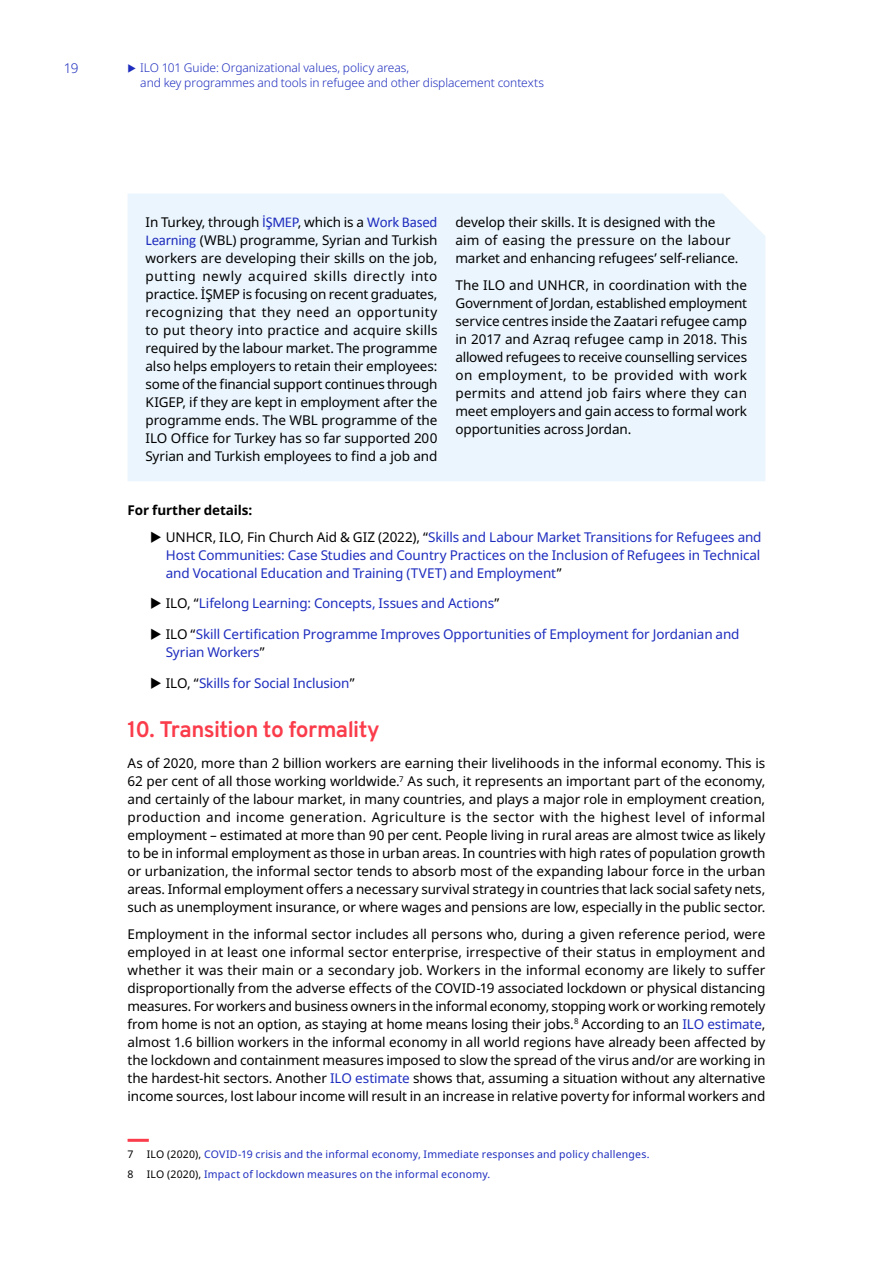
<style>
.page{position:relative;width:893px;height:1263px;background:#fff}
.page>*{position:absolute;margin:0;border:0;box-sizing:border-box;transform-origin:0 0}
.t1{font:700 22.5px "Overpass";letter-spacing:-.025em;color:#fa3c4b}
.t2{font:13.5px/18px "Noto Sans";letter-spacing:-.01em;color:#000;text-align:justify}
.t3{font:13.5px/18px "Noto Sans";letter-spacing:-.01em;color:#1e2dbe}
.t4{font:300 13.5px "Noto Sans";color:#1e2dbe}
.t5{font:300 12px/14.4px "Noto Sans";letter-spacing:-.005em;color:#1e2dbe}
.t6{font:10.5px "Noto Sans";letter-spacing:.02em;color:#1e2dbe}
.t7{font:10.5px "Noto Sans";color:#000}
.s1{font-family:"Calibri";font-size:15px;color:#1e2dbe}
.s2{font-weight:700;color:#000}
.s3{color:#000}
.s4{color:#1e2dbe}
</style>
<div class="page">
<div style="left:128px;top:194px;width:637px;height:287px;background:#ebf5fd"></div>
<hr style="left:128px;top:1139px;width:21px;height:3px;background:#fa3c4b">
<p class="t4" style="left:64px;top:59px;width:16px">19</p>
<p class="t5" style="left:140px;top:61px;width:405px">ILO 101 Guide: Organizational values, policy areas,<br>and key programmes and tools in refugee and other displacement contexts</p>
<p class="t2" style="left:146px;top:214px;width:293px">In Turkey, through <span class="s1">İŞMEP</span>, which is a <span class="s1">Work Based Learning</span> (WBL) programme, Syrian and Turkish workers are developing their skills on the job, putting newly acquired skills directly into practice. İŞMEP is focusing on recent graduates, recognizing that they need an opportunity to put theory into practice and acquire skills required by the labour market. The programme also helps employers to retain their employees: some of the financial support continues through KIGEP, if they are kept in employment after the programme ends. The WBL programme of the ILO Office for Turkey has so far supported 200<br>Syrian and Turkish employees to find a job and</p>
<p class="t2" style="left:455px;top:214px;width:284px;text-align:left">develop their skills. It is designed with the aim of easing the pressure on the labour market and enhancing refugees’ self-reliance.</p>
<p class="t2" style="left:455px;top:276px;width:293px">The ILO and UNHCR, in coordination with the Government of Jordan, established employment service centres inside the Zaatari refugee camp in 2017 and Azraq refugee camp in 2018. This allowed refugees to receive counselling services on employment, to be provided with work permits and attend job fairs where they can meet employers and gain access to formal work opportunities across Jordan.</p>
<p class="t3" style="left:166px;top:497px;width:597px;line-height:26.5px;text-indent:-38px"><span class="s2">For further details:<br></span><span class="s3">UNHCR, ILO, Fin Church Aid &amp; GIZ (2022), “</span>Skills and Labour Market Transitions for Refugees and</p>
<p class="t3" style="left:166px;top:546px;width:596px">Host Communities: Case Studies and Country Practices on the Inclusion of Refugees in Technical and Vocational Education and Training (TVET) and Employment<span class="s3">”</span></p>
<p class="t3" style="left:166px;top:595px;width:335px"><span class="s3">ILO, “</span>Lifelong Learning: Concepts, Issues and Actions<span class="s3">”</span></p>
<p class="t3" style="left:166px;top:625px;width:575px"><span class="s3">ILO “</span>Skill Certification Programme Improves Opportunities of Employment for Jordanian and<br>Syrian Workers<span class="s3">”</span></p>
<p class="t3" style="left:166px;top:674px;width:190px"><span class="s3">ILO, “</span>Skills for Social Inclusion<span class="s3">”</span></p>
<h1 class="t1" style="left:128px;top:713px;width:254px">10. Transition to formality</h1>
<p class="t2" style="left:128px;top:755px;width:639px">As of 2020, more than 2 billion workers are earning their livelihoods in the informal economy. This is 62 per cent of all those working worldwide.<sup>7</sup> As such, it represents an important part of the economy, and certainly of the labour market, in many countries, and plays a major role in employment creation, production and income generation. Agriculture is the sector with the highest level of informal employment – estimated at more than 90 per cent. People living in rural areas are almost twice as likely to be in informal employment as those in urban areas. In countries with high rates of population growth or urbanization, the informal sector tends to absorb most of the expanding labour force in the urban areas. Informal employment offers a necessary survival strategy in countries that lack social safety nets, such as unemployment insurance, or where wages and pensions are low, especially in the public sector.</p>
<p class="t2" style="left:128px;top:925px;width:639px">Employment in the informal sector includes all persons who, during a given reference period, were employed in at least one informal sector enterprise, irrespective of their status in employment and whether it was their main or a secondary job. Workers in the informal economy are likely to suffer disproportionally from the adverse effects of the COVID-19 associated lockdown or physical distancing measures. For workers and business owners in the informal economy, stopping work or working remotely from home is not an option, as staying at home means losing their jobs.<sup>8</sup> According to an <span class="s4">ILO estimate</span>, almost 1.6 billion workers in the informal economy in all world regions have already been affected by the lockdown and containment measures imposed to slow the spread of the virus and/or are working in the hardest-hit sectors. Another <span class="s4">ILO estimate</span> shows that, assuming a situation without any alternative income sources, lost labour income will result in an increase in relative poverty for informal workers and</p>
<p class="t7" style="left:128px;top:1147px;width:8px">7</p>
<p class="t6" style="left:147px;top:1147px;width:504px"><span class="s3">ILO (2020),</span> COVID-19 crisis and the informal economy, Immediate responses and policy challenges.</p>
<p class="t7" style="left:128px;top:1167px;width:8px">8</p>
<p class="t6" style="left:147px;top:1167px;width:345px"><span class="s3">ILO (2020),</span> Impact of lockdown measures on the informal economy.</p>
</div>
